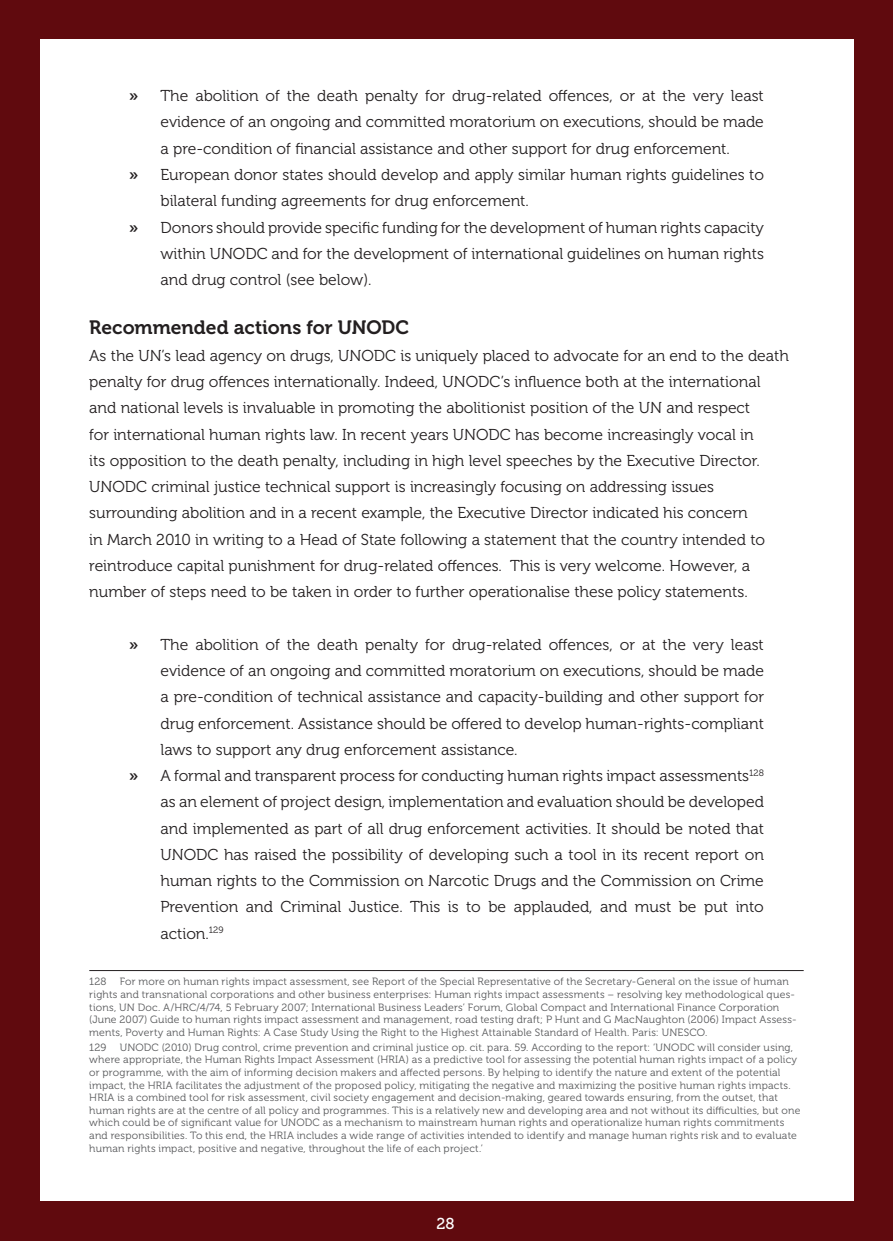
<style>
.page{position:relative;width:893px;height:1241px;background:#fff}
.page>*{position:absolute;margin:0;border:0;box-sizing:border-box;transform-origin:0 0}
.t1{font:19.25px "Museo 700";color:#231f20}
.t2{font:15.75px/26.2px "Museo 300";color:#231f20}
.t3{font:15.75px "Museo 500";color:#fff}
.t4{font:10.5px/12.6px "Museo 300";letter-spacing:.02em;color:#57585a}
.s1{font-family:"Museo 700"}
</style>
<div class="page">
<div style="left:0;top:0;width:893px;height:1240px;background:#600a0e"></div>
<div style="left:40px;top:40px;width:813px;height:1160px;background:#fff"></div>
<hr style="left:89px;top:969px;width:715px;height:1px;background:#231f20">
<p class="t2" style="left:129px;top:83px;width:636px"><span class="s1">»</span> The abolition of the death penalty for drug-related offences, or at the very least</p>
<p class="t2" style="left:160px;top:109px;width:605px">evidence of an ongoing and committed moratorium on executions, should be made</p>
<p class="t2" style="left:160px;top:135px;width:571px">a pre-condition of financial assistance and other support for drug enforcement.</p>
<p class="t2" style="left:129px;top:162px;width:636px"><span class="s1">»</span> European donor states should develop and apply similar human rights guidelines to</p>
<p class="t2" style="left:160px;top:188px;width:370px">bilateral funding agreements for drug enforcement.</p>
<p class="t2" style="left:129px;top:214px;width:637px"><span class="s1">»</span> Donors should provide specific funding for the development of human rights capacity</p>
<p class="t2" style="left:160px;top:240px;width:605px">within UNODC and for the development of international guidelines on human rights</p>
<p class="t2" style="left:160px;top:267px;width:213px">and drug control (see below).</p>
<p class="t1" style="left:89px;top:317px;width:321px">Recommended actions for UNODC</p>
<p class="t2" style="left:89px;top:342px;width:701px">As the UN’s lead agency on drugs, UNODC is uniquely placed to advocate for an end to the death penalty for drug offences internationally. Indeed, UNODC’s influence both at the international and national levels is invaluable in promoting the abolitionist position of the UN and respect<br>for international human rights law. In recent years UNODC has become increasingly vocal in<br>its opposition to the death penalty, including in high level speeches by the Executive Director.<br>UNODC criminal justice technical support is increasingly focusing on addressing issues surrounding abolition and in a recent example, the Executive Director indicated his concern<br>in March 2010 in writing to a Head of State following a statement that the country intended to reintroduce capital punishment for drug-related offences. This is very welcome. However, a number of steps need to be taken in order to further operationalise these policy statements.</p>
<p class="t2" style="left:129px;top:631px;width:636px"><span class="s1">»</span> The abolition of the death penalty for drug-related offences, or at the very least</p>
<p class="t2" style="left:160px;top:657px;width:605px">evidence of an ongoing and committed moratorium on executions, should be made</p>
<p class="t2" style="left:160px;top:684px;width:605px">a pre-condition of technical assistance and capacity-building and other support for</p>
<p class="t2" style="left:160px;top:710px;width:605px">drug enforcement. Assistance should be offered to develop human-rights-compliant</p>
<p class="t2" style="left:160px;top:736px;width:359px">laws to support any drug enforcement assistance.</p>
<p class="t2" style="left:129px;top:762px;width:636px"><span class="s1">»</span> A formal and transparent process for conducting human rights impact assessments<sup>128</sup></p>
<p class="t2" style="left:160px;top:788px;width:605px">as an element of project design, implementation and evaluation should be developed</p>
<p class="t2" style="left:160px;top:815px;width:605px">and implemented as part of all drug enforcement activities. It should be noted that</p>
<p class="t2" style="left:160px;top:841px;width:605px">UNODC has raised the possibility of developing such a tool in its recent report on</p>
<p class="t2" style="left:160px;top:867px;width:605px">human rights to the Commission on Narcotic Drugs and the Commission on Crime</p>
<p class="t2" style="left:160px;top:894px;width:605px">Prevention and Criminal Justice. This is to be applauded, and must be put into</p>
<p class="t2" style="left:160px;top:920px;width:64px">action.<sup>129</sup></p>
<p class="t4" style="left:89px;top:975px;width:19px">128</p>
<p class="t4" style="left:89px;top:975px;width:709px;text-indent:31px">For more on human rights impact assessment, see Report of the Special Representative of the Secretary-General on the issue of human rights and transnational corporations and other business enterprises: Human rights impact assessments – resolving key methodological ques&shy;tions, UN Doc. A/HRC/4/74, 5 February 2007; International Business Leaders’ Forum, Global Compact and International Finance Corporation (June 2007) Guide to human rights impact assessment and management, road testing draft; P Hunt and G MacNaughton (2006) Impact Assess&shy;ments, Poverty and Human Rights: A Case Study Using the Right to the Highest Attainable Standard of Health. Paris: UNESCO.</p>
<p class="t4" style="left:89px;top:1040px;width:19px">129</p>
<p class="t4" style="left:89px;top:1040px;width:713px;text-indent:30px">UNODC (2010) Drug control, crime prevention and criminal justice op. cit. para. 59. According to the report: ‘UNODC will consider using, where appropriate, the Human Rights Impact Assessment (HRIA) as a predictive tool for assessing the potential human rights impact of a policy or programme, with the aim of informing decision makers and affected persons. By helping to identify the nature and extent of the potential impact, the HRIA facilitates the adjustment of the proposed policy, mitigating the negative and maximizing the positive human rights impacts.<br>HRIA is a combined tool for risk assessment, civil society engagement and decision-making, geared towards ensuring, from the outset, that human rights are at the centre of all policy and programmes. This is a relatively new and developing area and not without its difficulties, but one which could be of significant value for UNODC as a mechanism to mainstream human rights and operationalize human rights commitments and responsibilities. To this end, the HRIA includes a wide range of activities intended to identify and manage human rights risk and to evaluate human rights impact, positive and negative, throughout the life of each project.’</p>
<p class="t3" style="left:436px;top:1214px;width:20px">28</p>
</div>
